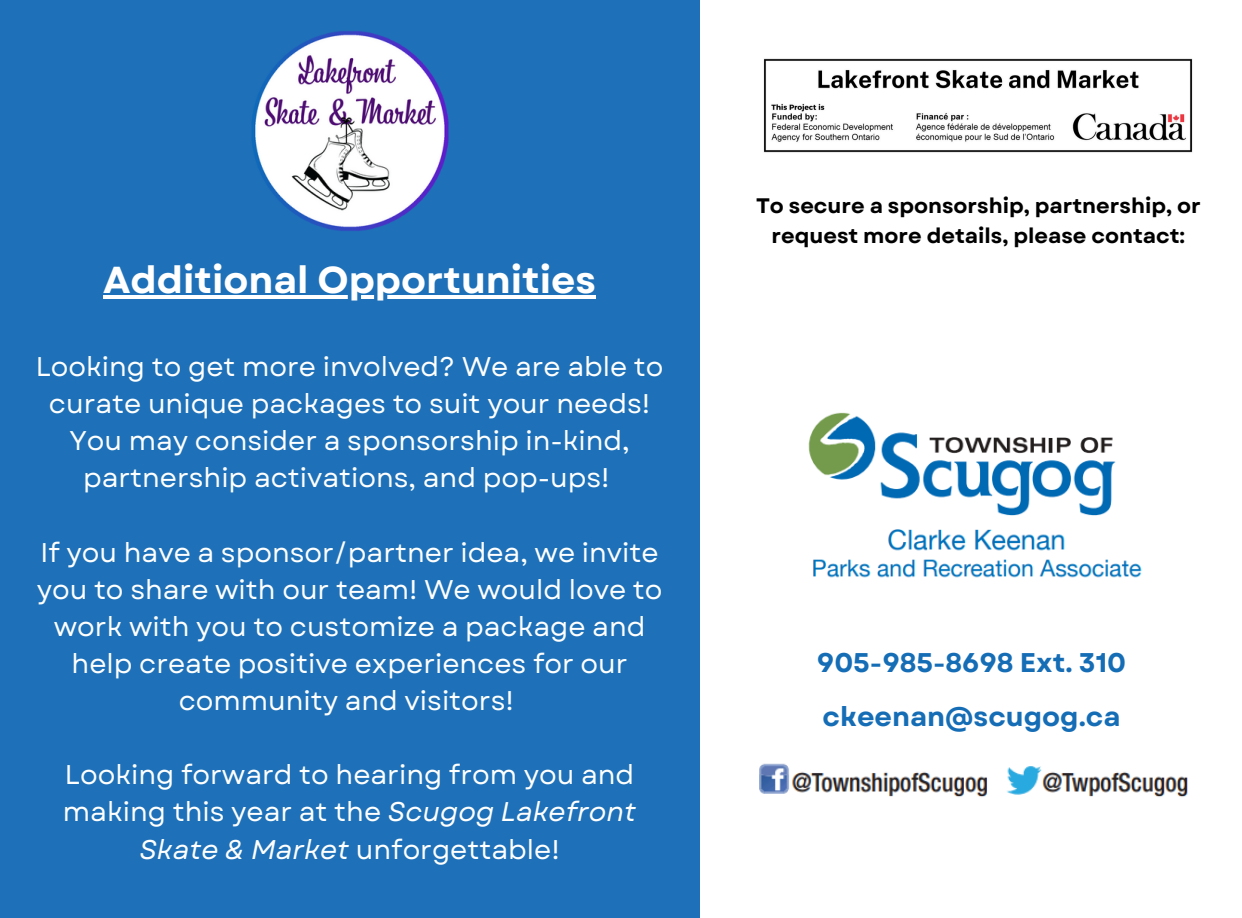
<style>
.page{position:relative;width:1242px;height:918px;background:#fff}
.page>*{position:absolute;margin:0;border:0;box-sizing:border-box;transform-origin:0 0}
.t1{font:700 37.5px "Garet";color:#fff}
.t2{font:27px/37.2px "Garet";color:#fff;text-align:center}
.t3{font:700 27px/54px "Garet";color:#156db6}
.t4{font:700 21px/29.2px "Garet";color:#000;text-align:center}
.s1{font-style:italic}
</style>
<div class="page">
<div style="left:0;top:0;width:699px;height:918px;background:#1e71b8"></div>
<img style="left:808px;top:412px;width:334px;height:166px">
<img style="left:252px;top:31px;width:197px;height:200px">
<img style="left:759px;top:763px;width:429px;height:34px">
<hr style="left:103px;top:295px;width:493px;height:3px;background:#fff">
<img style="left:763px;top:58px;width:430px;height:95px">
<h3 class="t1" style="left:103px;top:253px;width:494px">Additional Opportunities</h3>
<h3 class="t2" style="left:36px;top:348px;width:629px">Looking to get more involved? We are able to curate unique packages to suit your needs!<br>You may consider a sponsorship in-kind, partnership activations, and pop-ups!</h3>
<h3 class="t2" style="left:37px;top:534px;width:627px">If you have a sponsor/partner idea, we invite you to share with our team! We would love to work with you to customize a package and help create positive experiences for our community and visitors!</h3>
<p class="t2" style="left:63px;top:756px;width:575px">Looking forward to hearing from you and making this year at the <span class="s1">Scugog Lakefront<br>Skate &amp; Market</span> unforgettable!</p>
<p class="t4" style="left:756px;top:191px;width:446px">To secure a sponsorship, partnership, or request more details, please contact:</p>
<p class="t3" style="left:817px;top:635px;width:311px">905-985-8698 Ext. 310 ckeenan@scugog.ca</p>
</div>
